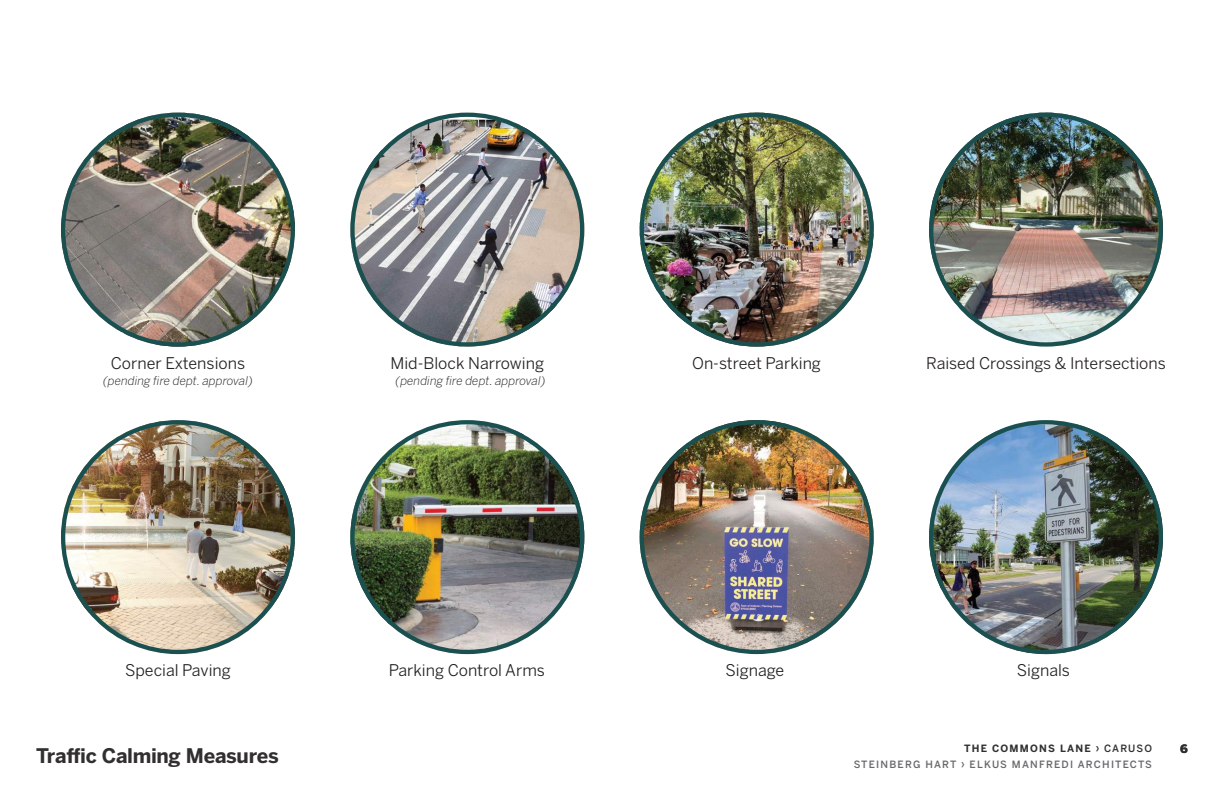
<style>
.page{position:relative;width:1224px;height:792px;background:#fff}
.page>*{position:absolute;margin:0;border:0;box-sizing:border-box;transform-origin:0 0}
.t1{font:700 20px "Benton Sans";letter-spacing:-.015em;color:#312f30}
.t2{font:16px "Benton Sans";color:#231f20}
.t3{font:italic 300 12px "Benton Sans";color:#231f20}
.t4{font:900 11.5px "Benton Sans";color:#312f30}
.t5{font:500 10px "Benton Sans";letter-spacing:.12em;color:#6a676c}
.t6{font:700 10px "Benton Sans";letter-spacing:.12em;color:#312f30}
.s1{font-weight:500}
.s2{color:#69676d}
</style>
<div class="page">
<img style="left:61px;top:113px;width:234px;height:234px;border-radius:117px">
<img style="left:350px;top:120px;width:234px;height:226px">
<img style="left:640px;top:113px;width:234px;height:234px;border-radius:117px">
<img style="left:929px;top:113px;width:234px;height:229px">
<img style="left:61px;top:420px;width:234px;height:234px;border-radius:117px">
<img style="left:350px;top:424px;width:234px;height:230px">
<img style="left:640px;top:420px;width:234px;height:231px">
<img style="left:929px;top:424px;width:234px;height:230px">
<p class="t2" style="left:111px;top:353px;width:136px">Corner Extensions</p>
<p class="t2" style="left:391px;top:353px;width:155px">Mid-Block Narrowing</p>
<p class="t2" style="left:692px;top:353px;width:130px">On-street Parking</p>
<p class="t2" style="left:926px;top:353px;width:241px">Raised Crossings &amp; Intersections</p>
<p class="t3" style="left:103px;top:373px;width:151px">(pending fire dept. approval)</p>
<p class="t3" style="left:396px;top:373px;width:151px">(pending fire dept. approval)</p>
<p class="t2" style="left:125px;top:660px;width:107px">Special Paving</p>
<p class="t2" style="left:389px;top:660px;width:158px">Parking Control Arms</p>
<p class="t2" style="left:726px;top:660px;width:60px">Signage</p>
<p class="t2" style="left:1017px;top:660px;width:55px">Signals</p>
<p class="t1" style="left:36px;top:743px;width:244px">Traffic Calming Measures</p>
<p class="t6" style="left:964px;top:742px;width:189px">THE COMMONS LANE <span class="s1">› CARUSO</span></p>
<p class="t4" style="left:1180px;top:741px;width:9px">6</p>
<p class="t5" style="left:854px;top:758px;width:300px">STEINBERG HART › ELKUS MANFREDI AR<span class="s2">CHITECTS</span></p>
</div>
